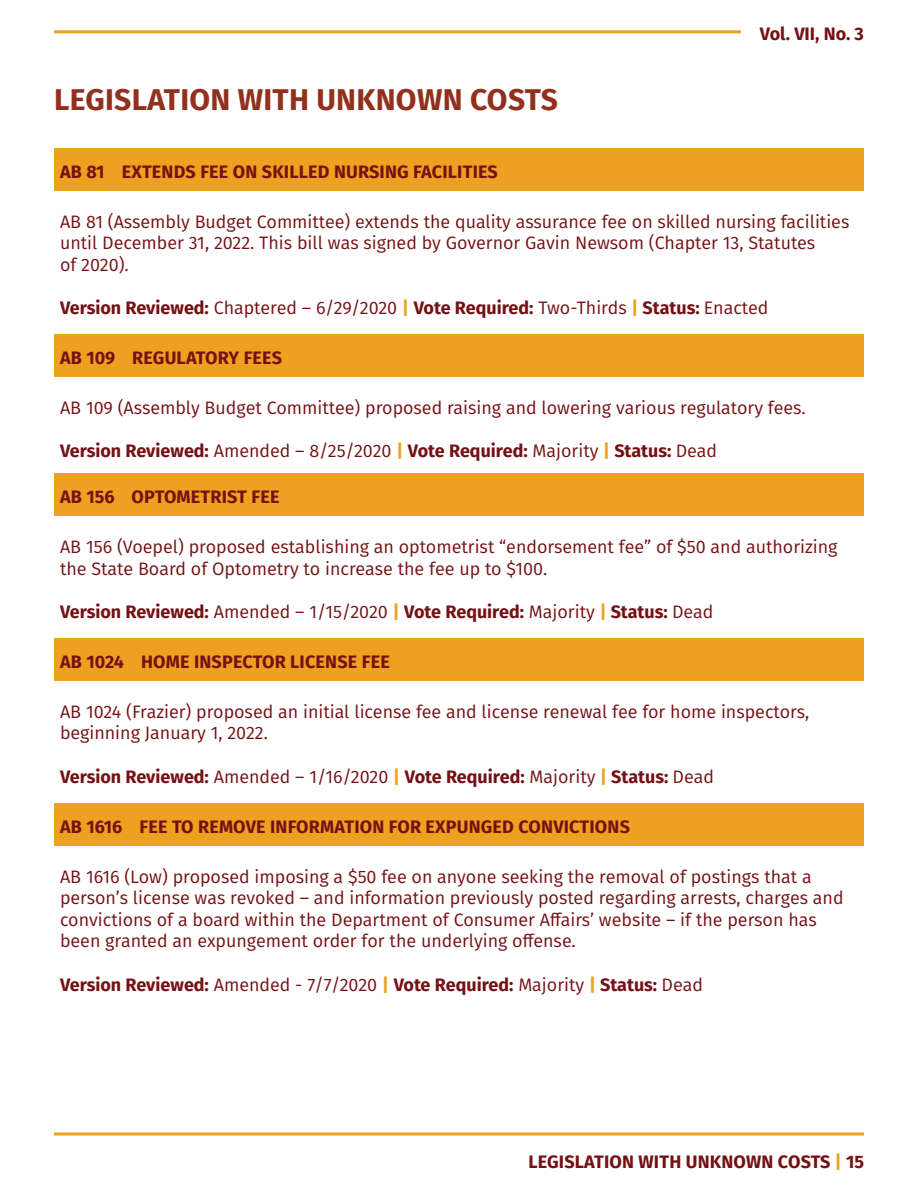
<style>
.page{position:relative;width:918px;height:1188px;background:#fff}
.page>*{position:absolute;margin:0;border:0;box-sizing:border-box;transform-origin:0 0}
.Page_Title{font:700 30px "Fira Sans";letter-spacing:.01em;color:#91311d}
.t1{font:18px/21.6px "Fira Sans";color:#751114}
.t2{font:700 18px "Fira Sans";color:#751114}
.s1{font-weight:400}
.s2{color:#eca120}
</style>
<div class="page">
<hr style="left:54px;top:30px;width:687px;height:3px;background:#eca120">
<svg style="left:54px;top:1132px;width:810px;height:4px;background:#f0b857"></svg>
<div style="left:54px;top:148px;width:810px;height:43px;background:#eca120"></div>
<div style="left:54px;top:334px;width:810px;height:43px;background:#eca120"></div>
<div style="left:54px;top:473px;width:810px;height:43px;background:#eca120"></div>
<div style="left:54px;top:638px;width:810px;height:43px;background:#eca120"></div>
<div style="left:54px;top:803px;width:810px;height:43px;background:#eca120"></div>
<p class="Page_Title" style="left:54px;top:74px;width:505px">LEG ISLATION WITH UNKNOWN COSTS</p>
<p class="t2" style="left:760px;top:19px;width:106px">Vol. VII, No. 3</p>
<p class="t2" style="left:60px;top:156px;width:439px">AB 81 EXTENDS FEE ON SKILLED NURSING FACILITIES</p>
<p class="t1" style="left:60px;top:210px;width:791px">AB 81 (Assembly Budget Committee) extends the quality assurance fee on skilled nursing facilities until December 31, 2022. This bill was signed by Governor Gavin Newsom (Chapter 13, Statutes<br>of 2020).</p>
<p class="t2" style="left:60px;top:293px;width:710px">Version Reviewed: <span class="s1">Chaptered – 6/29/2020</span> <span class="s2">|</span> Vote Required: <span class="s1">Two-Thirds</span> <span class="s2">|</span> Status: <span class="s1">Enacted</span></p>
<p class="t2" style="left:60px;top:343px;width:84px">AB 109 REGU</p>
<p class="t2" style="left:177px;top:343px;width:107px">LATORY FEES</p>
<p class="t1" style="left:60px;top:397px;width:747px">AB 109 (Assembly Budget Committee) proposed raising and lowering various regulatory fees.</p>
<p class="t2" style="left:60px;top:436px;width:659px">Version Reviewed: <span class="s1">Amended – 8/25/2020</span> <span class="s2">|</span> Vote Required: <span class="s1">Majority</span> <span class="s2">|</span> Status: <span class="s1">Dead</span></p>
<p class="t2" style="left:60px;top:482px;width:210px">AB 156 OPTOMETRIST FEE</p>
<p class="t1" style="left:60px;top:535px;width:779px">AB 156 (Voepel) proposed establishing an optometrist “endorsement fee” of $50 and authorizing the State Board of Optometry to increase the fee up to $100.</p>
<p class="t2" style="left:60px;top:596px;width:655px">Version Reviewed: <span class="s1">Amended – 1/15/2020</span> <span class="s2">|</span> Vote Required: <span class="s1">Majority</span> <span class="s2">|</span> Status: <span class="s1">Dead</span></p>
<p class="t2" style="left:60px;top:646px;width:321px">AB 1024 HOME INSPECTOR LICENSE FEE</p>
<p class="t1" style="left:60px;top:700px;width:751px">AB 1024 (Frazier) proposed an initial license fee and license renewal fee for home inspectors, beginning January 1, 2022.</p>
<p class="t2" style="left:60px;top:761px;width:656px">Version Reviewed: <span class="s1">Amended – 1/16/2020</span> <span class="s2">|</span> Vote Required: <span class="s1">Majority</span> <span class="s2">|</span> Status: <span class="s1">Dead</span></p>
<p class="t2" style="left:60px;top:811px;width:377px">AB 1616 FEE TO REMOVE INFORMATION FOR EXPU</p>
<p class="t2" style="left:469px;top:811px;width:24px">NGED</p>
<p class="t2" style="left:518px;top:811px;width:113px">CONVICTIONS</p>
<p class="t1" style="left:60px;top:865px;width:785px">AB 1616 (Low) proposed imposing a $50 fee on anyone seeking the removal of postings that a person’s license was revoked – and information previously posted regarding arrests, charges and convictions of a board within the Department of Consumer Affairs’ website – if the person has been granted an expungement order for the underlying offense.</p>
<p class="t2" style="left:60px;top:969px;width:644px">Version Reviewed: <span class="s1">Amended - 7/7/2020</span> <span class="s2">|</span> Vote Required: <span class="s1">Majority</span> <span class="s2">|</span> Status: <span class="s1">Dead</span></p>
<p class="t2" style="left:528px;top:1146px;width:77px">Legislation</p>
<p class="t2" style="left:639px;top:1146px;width:161px">With Un known Costs</p>
<p class="t2" style="left:835px;top:1146px;width:31px"><span class="s2">|</span> 15</p>
</div>
